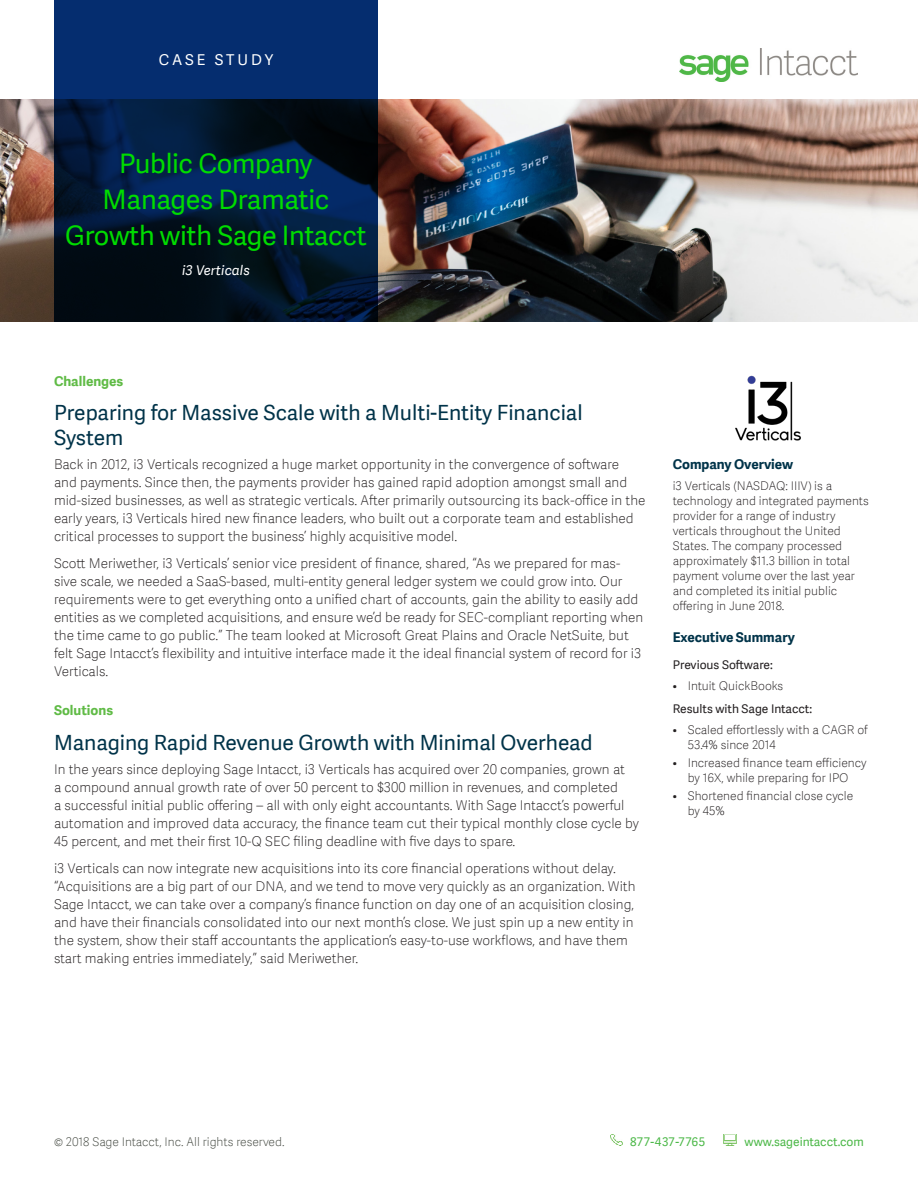
<style>
.page{position:relative;width:918px;height:1188px;background:#fff}
.page>*{position:absolute;margin:0;border:0;box-sizing:border-box;transform-origin:0 0}
.t1{font:27px/36px "Adelle Sans SAGE";letter-spacing:-.01em;color:#00dc00;text-align:center}
.t2{font:21px/25.2px "Adelle Sans SAGE";color:#003349}
.t3{font:15px "Adelle Sans SAGE";letter-spacing:.2em;color:#fff}
.t4{font:13.5px/18px "Adelle Sans SAGE Th";color:#231f20}
.t5{font:700 13.5px "Adelle Sans SAGE";color:#003349}
.t6{font:700 13.5px "Adelle Sans SAGE";color:#60bb46}
.t7{font:italic 13.5px "Adelle Sans SAGE";letter-spacing:.01em;color:#fff}
.t8{font:12px/15px "Adelle Sans SAGE Th";color:#231f20}
.t9{font:12px "Adelle Sans SAGE";color:#231f20}
.t10{font:12px "Adelle Sans SAGE Th";color:#40453d}
.t11{font:12px "Adelle Sans SAGE";color:#4cb848}
.t12{font:12px "Adelle Sans SAGE";letter-spacing:.05em;color:#4cb848}
</style>
<div class="page">
<img style="left:679px;top:48px;width:179px;height:34px">
<svg style="left:723px;top:1134px;width:13px;height:12px"></svg>
<svg style="left:611px;top:1134px;width:12px;height:12px"></svg>
<img style="left:735px;top:376px;width:66px;height:65px">
<img style="left:0;top:99px;width:918px;height:223px">
<svg style="left:54px;top:0;width:324px;height:322px;background:#031d43"></svg>
<p class="t3" style="left:159px;top:50px;width:116px">CASE STUDY</p>
<h1 class="t1" style="left:65px;top:146px;width:303px">Public Company<br>Manages Dramatic<br>Growth with Sage Intacct</h1>
<p class="t7" style="left:182px;top:261px;width:69px">i3 Verticals</p>
<p class="t6" style="left:54px;top:373px;width:71px">Challenges</p>
<h2 class="t2" style="left:54px;top:401px;width:530px">Preparing for Massive Scale with a Multi-Entity Financial<br>System</h2>
<p class="t4" style="left:54px;top:456px;width:593px">Back in 2012, i3 Verticals recognized a huge market opportunity in the convergence of software<br>and payments. Since then, the payments provider has gained rapid adoption amongst small and mid-sized businesses, as well as strategic verticals. After primarily outsourcing its back-office in the early years, i3 Verticals hired new finance leaders, who built out a corporate team and established critical processes to support the business’ highly acquisitive model.</p>
<p class="t4" style="left:54px;top:555px;width:591px">Scott Meriwether, i3 Verticals’ senior vice president of finance, shared, “As we prepared for mas&shy;sive scale, we needed a SaaS-based, multi-entity general ledger system we could grow into. Our requirements were to get everything onto a unified chart of accounts, gain the ability to easily add entities as we completed acquisitions, and ensure we’d be ready for SEC-compliant reporting when the time came to go public.” The team looked at Microsoft Great Plains and Oracle NetSuite, but felt Sage Intacct’s flexibility and intuitive interface made it the ideal financial system of record for i3<br>Verticals.</p>
<p class="t6" style="left:54px;top:702px;width:61px">Solutions</p>
<h2 class="t2" style="left:54px;top:730px;width:540px">Managing Rapid Revenue Growth with Minimal Overhead</h2>
<p class="t4" style="left:54px;top:760px;width:587px">In the years since deploying Sage Intacct, i3 Verticals has acquired over 20 companies, grown at<br>a compound annual growth rate of over 50 percent to $300 million in revenues, and completed<br>a successful initial public offering – all with only eight accountants. With Sage Intacct’s powerful automation and improved data accuracy, the finance team cut their typical monthly close cycle by 45 percent, and met their first 10-Q SEC filing deadline with five days to spare.</p>
<p class="t4" style="left:54px;top:859px;width:583px">i3 Verticals can now integrate new acquisitions into its core financial operations without delay. “Acquisitions are a big part of our DNA, and we tend to move very quickly as an organization. With Sage Intacct, we can take over a company’s finance function on day one of an acquisition closing, and have their financials consolidated into our next month’s close. We just spin up a new entity in the system, show their staff accountants the application’s easy-to-use workflows, and have them start making entries immediately,” said Meriwether.</p>
<p class="t5" style="left:673px;top:455px;width:122px">Company Overview</p>
<p class="t8" style="left:673px;top:478px;width:198px">i3 Verticals (NASDAQ: IIIV) is a technology and integrated payments provider for a range of industry verticals throughout the United<br>States. The company processed approximately $11.3 billion in total payment volume over the last year and completed its initial public offering in June 2018.</p>
<p class="t5" style="left:673px;top:629px;width:124px">Executive Summary</p>
<p class="t9" style="left:673px;top:657px;width:102px">Previous Software:</p>
<p class="t8" style="left:673px;top:679px;width:112px">• Intuit QuickBooks</p>
<p class="t9" style="left:673px;top:701px;width:141px">Results with Sage Intacct:</p>
<p class="t8" style="left:688px;top:723px;width:182px;text-indent:-15px">• Scaled effortlessly with a CAGR of<br>53.4% since 2014</p>
<p class="t8" style="left:673px;top:756px;width:195px;text-align:center">• Increased finance team efficiency by 16X, while preparing for IPO</p>
<p class="t8" style="left:688px;top:789px;width:167px;text-indent:-15px">• Shortened financial close cycle by 45%</p>
<p class="t10" style="left:54px;top:1134px;width:232px">© 2018 Sage Intacct, Inc. All rights reserved.</p>
<p class="t12" style="left:630px;top:1134px;width:77px">877-437-7765</p>
<p class="t11" style="left:745px;top:1134px;width:121px">www.sageintacct.com</p>
</div>
